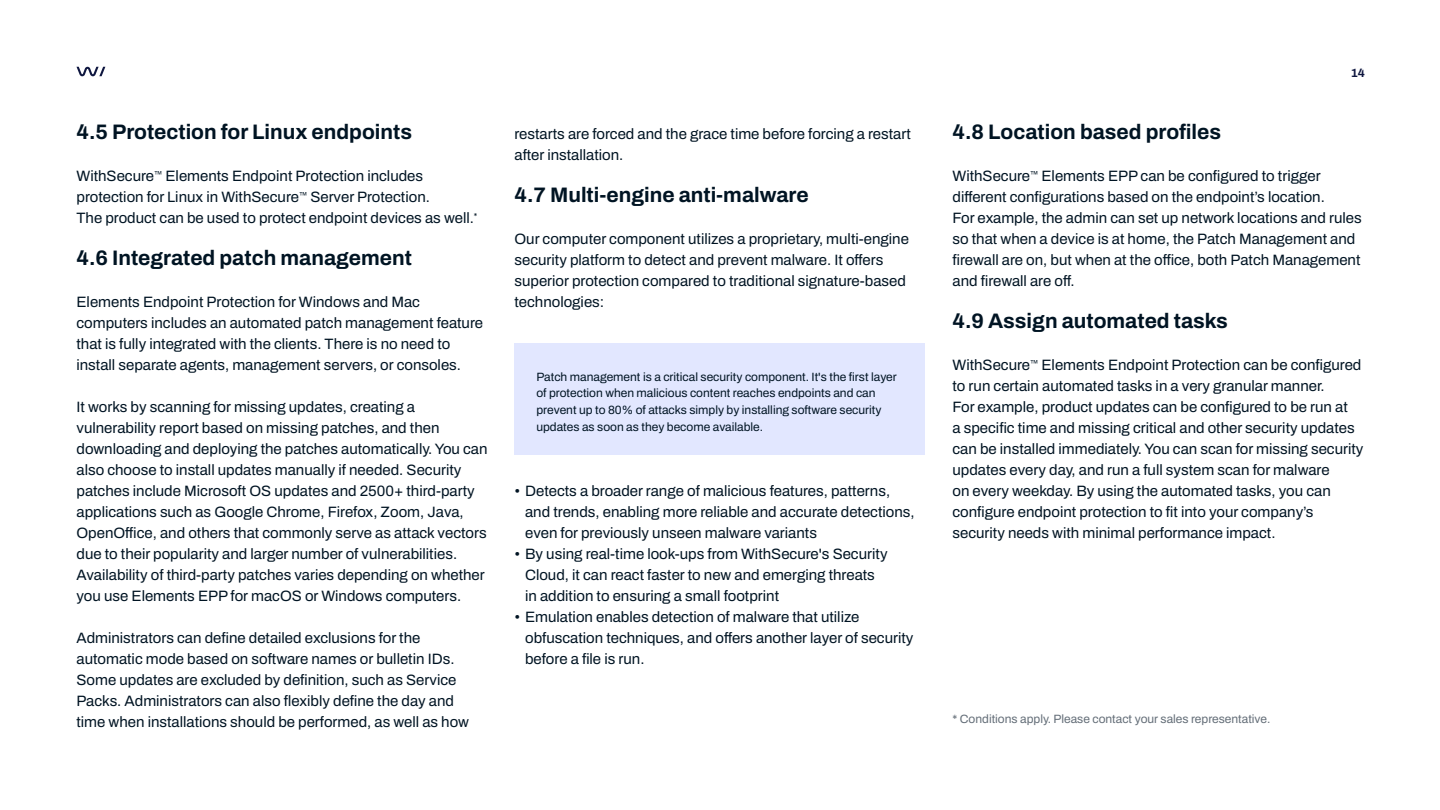
<style>
.page{position:relative;width:1440px;height:810px;background:#fff}
.page>*{position:absolute;margin:0;border:0;box-sizing:border-box;transform-origin:0 0}
.t1{font:700 21px "Archivo";color:#001423}
.t2{font:15px/21px "Archivo";color:#001423}
.t3{font:12px/16.8px "Archivo";color:#001423}
.t4{font:12px "Archivo";color:#646e78}
.t5{font:700 12px "Archivo";color:#0e163f}
</style>
<div class="page">
<svg style="left:76px;top:67px;width:29px;height:9px"></svg>
<div style="left:514px;top:343px;width:411px;height:111px;background:#e2e7ff"></div>
<h1 class="t1" style="left:76px;top:117px;width:337px">4.5 Protection for Linux endpoints</h1>
<p class="t2" style="left:76px;top:166px;width:402px">WithSecure<sup>™</sup> Elements Endpoint Protection includes protection for Linux in WithSecure<sup>™</sup> Server Protection.<br>The product can be used to protect endpoint devices as well.<sup>*</sup></p>
<h1 class="t1" style="left:76px;top:243px;width:337px">4.6 Integrated patch management</h1>
<p class="t2" style="left:76px;top:292px;width:408px">Elements Endpoint Protection for Windows and Mac computers includes an automated patch management feature that is fully integrated with the clients. There is no need to install separate agents, management servers, or consoles.</p>
<p class="t2" style="left:76px;top:397px;width:413px">It works by scanning for missing updates, creating a vulnerability report based on missing patches, and then downloading and deploying the patches automatically. You can also choose to install updates manually if needed. Security patches include Microsoft OS updates and 2500+ third-party applications such as Google Chrome, Firefox, Zoom, Java, OpenOffice, and others that commonly serve as attack vectors due to their popularity and larger number of vulnerabilities.<br>Availability of third-party patches varies depending on whether you use Elements EPP for macOS or Windows computers.</p>
<p class="t2" style="left:76px;top:628px;width:394px">Administrators can define detailed exclusions for the automatic mode based on software names or bulletin IDs.<br>Some updates are excluded by definition, such as Service Packs. Administrators can also flexibly define the day and time when installations should be performed, as well as how</p>
<p class="t2" style="left:514px;top:124px;width:398px">restarts are forced and the grace time before forcing a restart after installation.</p>
<h1 class="t1" style="left:514px;top:180px;width:296px">4.7 Multi-engine anti-malware</h1>
<p class="t2" style="left:514px;top:229px;width:396px">Our computer component utilizes a proprietary, multi-engine security platform to detect and prevent malware. It offers superior protection compared to traditional signature-based technologies:</p>
<p class="t3" style="left:536px;top:368px;width:362px">Patch management is a critical security component. It's the first layer of protection when malicious content reaches endpoints and can prevent up to 80% of attacks simply by installing software security updates as soon as they become available.</p>
<p class="t2" style="left:525px;top:481px;width:391px;text-indent:-11px">• Detects a broader range of malicious features, patterns, and trends, enabling more reliable and accurate detections, even for previously unseen malware variants</p>
<p class="t2" style="left:525px;top:544px;width:364px;text-indent:-11px">• By using real-time look-ups from WithSecure's Security<br>Cloud, it can react faster to new and emerging threats in addition to ensuring a small footprint</p>
<p class="t2" style="left:525px;top:607px;width:390px;text-indent:-11px">• Emulation enables detection of malware that utilize obfuscation techniques, and offers another layer of security before a file is run.</p>
<p class="t5" style="left:1351px;top:63px;width:16px">14</p>
<h1 class="t1" style="left:952px;top:117px;width:270px">4.8 Location based profiles</h1>
<p class="t2" style="left:952px;top:166px;width:411px">WithSecure<sup>™</sup> Elements EPP can be configured to trigger different configurations based on the endpoint’s location.<br>For example, the admin can set up network locations and rules so that when a device is at home, the Patch Management and firewall are on, but when at the office, both Patch Management and firewall are off.</p>
<h1 class="t1" style="left:952px;top:306px;width:277px">4.9 Assign automated tasks</h1>
<p class="t2" style="left:952px;top:355px;width:413px">WithSecure<sup>™</sup> Elements Endpoint Protection can be configured to run certain automated tasks in a very granular manner.<br>For example, product updates can be configured to be run at<br>a specific time and missing critical and other security updates can be installed immediately. You can scan for missing security updates every day, and run a full system scan for malware<br>on every weekday. By using the automated tasks, you can configure endpoint protection to fit into your company’s security needs with minimal performance impact.</p>
<p class="t4" style="left:953px;top:710px;width:320px">* Conditions apply. Please contact your sales representative.</p>
</div>
